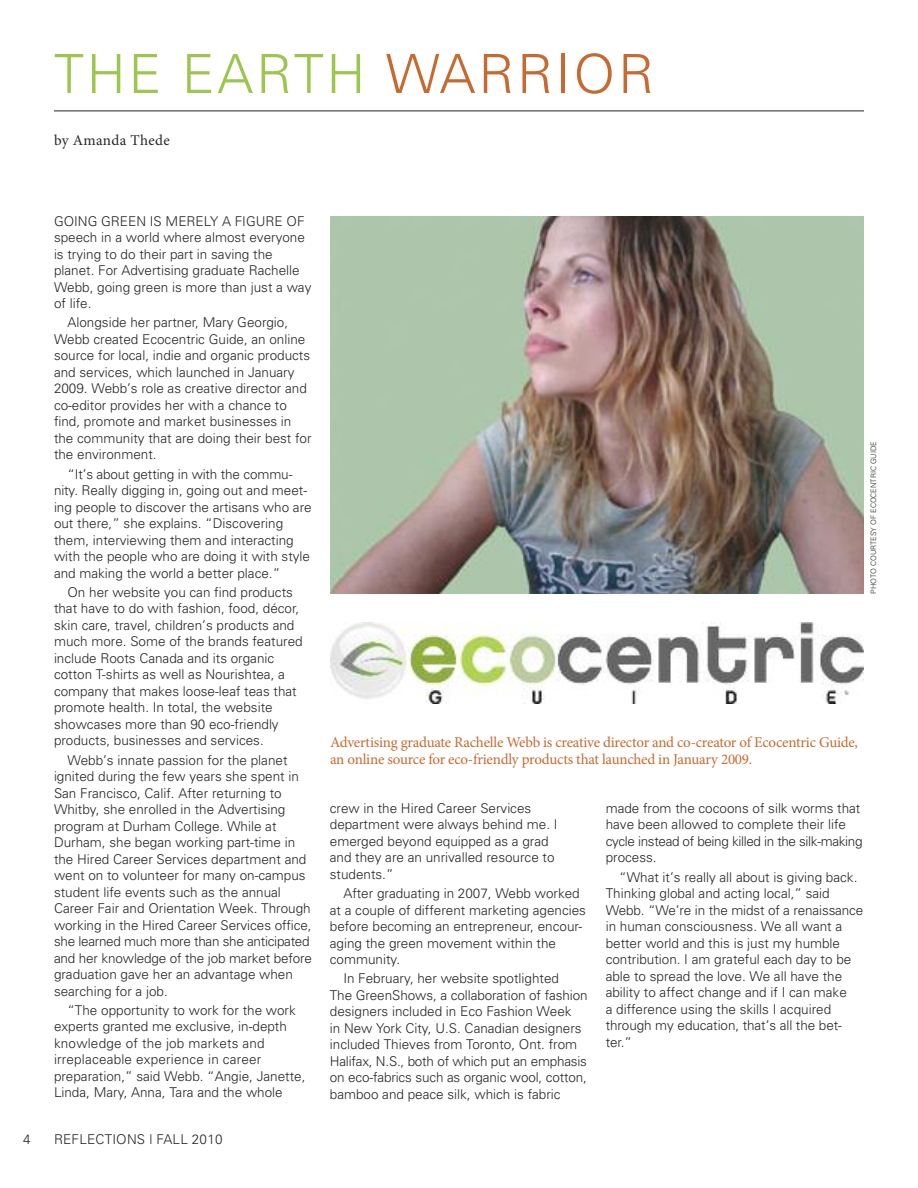
<style>
.page{position:relative;width:918px;height:1188px;background:#fff}
.page>*{position:absolute;margin:0;border:0;box-sizing:border-box;transform-origin:0 0}
.t1{font:300 54px "Univers";letter-spacing:.05em;color:#9dc64e}
.t2{font:15px/17.2px "Minion Pro";letter-spacing:-.015em;color:#c56b31}
.t3{font:15px "Minion Pro";letter-spacing:.02em;color:#272627}
.t4{font:300 13.5px/16.5px "Univers";color:#272627}
.t5{font:300 7.5px "Univers";color:#272627}
.s1{color:#c56b31}
</style>
<div class="page">
<hr style="left:54px;top:111px;width:810px;height:1px;background:#272627">
<img style="left:330px;top:216px;width:533px;height:378px">
<img style="left:330px;top:622px;width:533px;height:82px">
<h1 class="t1" style="left:54px;top:54px;width:601px">THE EARTH <span class="s1">WARRIOR</span></h1>
<p class="t3" style="left:54px;top:134px;width:117px">by Amanda Thede</p>
<p class="t4" style="left:54px;top:214px;width:259px">GOING GREEN IS MERELY A FIGURE OF speech in a world where almost everyone is trying to do their part in saving the planet. For Advertising graduate Rachelle Webb, going green is more than just a way of life.</p>
<p class="t4" style="left:54px;top:316px;width:259px;text-indent:13px">Alongside her partner, Mary Georgio, Webb created Ecocentric Guide, an online source for local, indie and organic products and services, which launched in January 2009. Webb’s role as creative director and co-editor provides her with a chance to find, promote and market businesses in the community that are doing their best for the environment.</p>
<p class="t4" style="left:54px;top:467px;width:259px;text-indent:14px">“It’s about getting in with the commu&shy;nity. Really digging in, going out and meet&shy;ing people to discover the artisans who are out there,” she explains. “Discovering them, interviewing them and interacting with the people who are doing it with style and making the world a better place.”</p>
<p class="t4" style="left:54px;top:585px;width:250px;text-indent:13px">On her website you can find products that have to do with fashion, food, décor, skin care, travel, children’s products and much more. Some of the brands featured include Roots Canada and its organic cotton T-shirts as well as Nourishtea, a company that makes loose-leaf teas that promote health. In total, the website showcases more than 90 eco-friendly products, businesses and services.</p>
<p class="t4" style="left:54px;top:753px;width:260px;text-indent:14px">Webb’s innate passion for the planet ignited during the few years she spent in San Francisco, Calif. After returning to Whitby, she enrolled in the Advertising program at Durham College. While at Durham, she began working part-time in the Hired Career Services department and went on to volunteer for many on-campus student life events such as the annual Career Fair and Orientation Week. Through working in the Hired Career Services office, she learned much more than she anticipated and her knowledge of the job market before graduation gave her an advantage when searching for a job.</p>
<p class="t4" style="left:54px;top:1003px;width:253px;text-indent:13px">“The opportunity to work for the work experts granted me exclusive, in-depth knowledge of the job markets and irreplaceable experience in career preparation,” said Webb. “Angie, Janette, Linda, Mary, Anna, Tara and the whole</p>
<p class="t4" style="left:23px;top:1132px;width:9px">4</p>
<p class="t4" style="left:54px;top:1132px;width:170px">REFLECTIONS | FALL 2010</p>
<p class="t5" style="left:871px;top:594px;width:154px;rotate:-90deg">PHOTO COURTESY OF ECOCENTRIC GUIDE</p>
<p class="t2" style="left:330px;top:735px;width:530px">Advertising graduate Rachelle Webb is creative director and co-creator of Ecocentric Guide, an online source for eco-friendly products that launched in January 2009.</p>
<p class="t4" style="left:330px;top:801px;width:229px">crew in the Hired Career Services department were always behind me. I emerged beyond equipped as a grad and they are an unrivalled resource to students.”</p>
<p class="t4" style="left:330px;top:886px;width:258px;text-indent:14px">After graduating in 2007, Webb worked at a couple of different marketing agencies before becoming an entrepreneur, encour&shy;aging the green movement within the community.</p>
<p class="t4" style="left:330px;top:972px;width:259px;text-indent:14px">In February, her website spotlighted<br>The GreenShows, a collaboration of fashion designers included in Eco Fashion Week<br>in New York City, U.S. Canadian designers included Thieves from Toronto, Ont. from Halifax, N.S., both of which put an emphasis on eco-fabrics such as organic wool, cotton, bamboo and peace silk, which is fabric</p>
<p class="t4" style="left:606px;top:801px;width:258px">made from the cocoons of silk worms that have been allowed to complete their life cycle instead of being killed in the silk-making process.</p>
<p class="t4" style="left:606px;top:870px;width:259px;text-indent:13px">“What it’s really all about is giving back.<br>Thinking global and acting local,” said Webb. “We’re in the midst of a renaissance in human consciousness. We all want a better world and this is just my humble contribution. I am grateful each day to be able to spread the love. We all have the ability to affect change and if I can make<br>a difference using the skills I acquired through my education, that’s all the bet&shy;ter.”</p>
</div>
